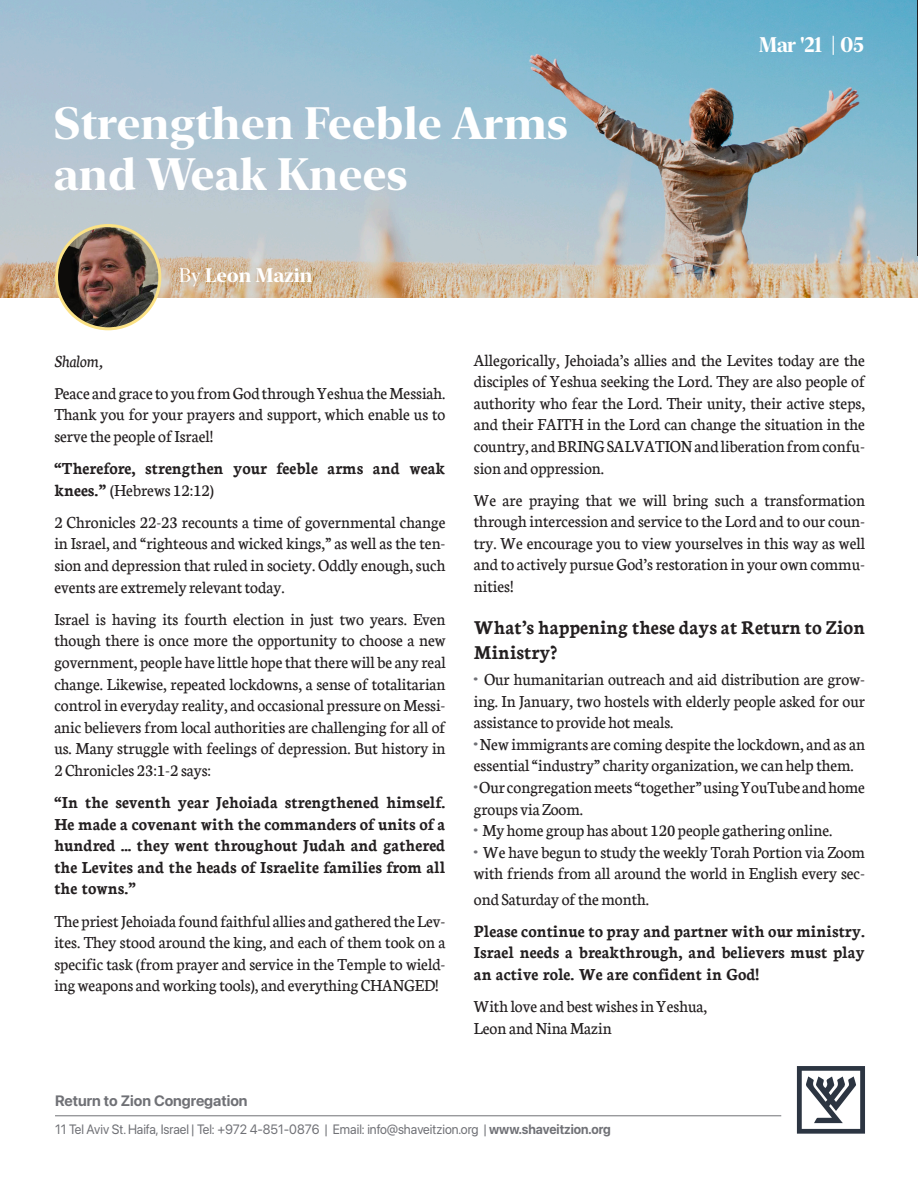
<style>
.page{position:relative;width:918px;height:1188px;background:#fff}
.page>*{position:absolute;margin:0;border:0;box-sizing:border-box;transform-origin:0 0}
.t1{font:700 45px "New York Extra Large";color:#fff}
.t2{font:700 21px/25.2px "Neuton";color:#231f20;scale:.96 1}
.t3{font:700 21px "New York Extra Large";letter-spacing:-.03em;color:#fff;scale:.95 1}
.t4{font:700 19.5px "New York Extra Large";color:#fff}
.t5{font:18px/21.6px "Neuton";color:#231f20;text-align:justify;scale:.96 1}
.t6{font:700 18px/21.6px "Neuton";color:#231f20;text-align:justify;scale:.96 1}
.t7{font:italic 18px "Neuton";color:#231f20;scale:.96 1}
.t8{font:700 15px "SF Pro Display";color:#707176}
.t9{font:13.5px "SF Pro Display";color:#707176;scale:.95 1}
.s1{font-weight:400}
.s2{font-weight:700;color:#707176}
.s3{font-weight:700}
</style>
<div class="page">
<img style="left:0;top:0;width:918px;height:298px">
<img style="left:57px;top:226px;width:103px;height:103px;border-radius:52px">
<div style="left:55px;top:224px;width:106px;height:106px;border:3px solid #fbe286;border-radius:50%"></div>
<svg style="left:797px;top:1066px;width:68px;height:68px"></svg>
<hr style="left:55px;top:1115px;width:726px;height:1px;background:#707176">
<hr style="left:917px;top:0;width:1px;height:255px;background:#231f20">
<p class="t1" style="left:54px;top:94px;width:516px">Strengthen Feeble Arms</p>
<p class="t1" style="left:54px;top:145px;width:356px">and Weak Knees</p>
<p class="t4" style="left:179px;top:263px;width:135px"><span class="s1">By</span> Leon Mazin</p>
<p class="t3" style="left:759px;top:32px;width:112px">Mar '21 | 05</p>
<p class="t7" style="left:54px;top:351px;width:52px">Shalom,</p>
<p class="t5" style="left:54px;top:382px;width:409px">Peace and grace to you from God through Yeshua the Messiah.<br>Thank you for your prayers and support, which enable us to serve the people of Israel!</p>
<p class="t6" style="left:54px;top:458px;width:409px">“Therefore, strengthen your feeble arms and weak knees.” <span class="s1">(Hebrews 12:12)</span></p>
<p class="t5" style="left:54px;top:511px;width:409px">2 Chronicles 22-23 recounts a time of governmental change in Israel, and “righteous and wicked kings,” as well as the ten&shy;sion and depression that ruled in society. Oddly enough, such events are extremely relevant today.</p>
<p class="t5" style="left:54px;top:608px;width:409px">Israel is having its fourth election in just two years. Even though there is once more the opportunity to choose a new government, people have little hope that there will be any real change. Likewise, repeated lockdowns, a sense of totalitarian control in everyday reality, and occasional pressure on Messi&shy;anic believers from local authorities are challenging for all of us. Many struggle with feelings of depression. But history in 2 Chronicles 23:1-2 says:</p>
<p class="t6" style="left:54px;top:791px;width:409px">“In the seventh year Jehoiada strengthened himself.<br>He made a covenant with the commanders of units of a hundred … they went throughout Judah and gathered the Levites and the heads of Israelite families from all the towns.”</p>
<p class="t5" style="left:54px;top:910px;width:409px">The priest Jehoiada found faithful allies and gathered the Lev&shy;ites. They stood around the king, and each of them took on a specific task (from prayer and service in the Temple to wield&shy;ing weapons and working tools), and everything CHANGED!</p>
<p class="t5" style="left:474px;top:349px;width:409px">Allegorically, Jehoiada’s allies and the Levites today are the disciples of Yeshua seeking the Lord. They are also people of authority who fear the Lord. Their unity, their active steps, and their FAITH in the Lord can change the situation in the country, and BRING SALVATION and liberation from confu&shy;sion and oppression.</p>
<p class="t5" style="left:474px;top:489px;width:409px">We are praying that we will bring such a transformation through intercession and service to the Lord and to our coun&shy;try. We encourage you to view yourselves in this way as well and to actively pursue God’s restoration in your own commu&shy;nities!</p>
<p class="t2" style="left:474px;top:614px;width:409px">What’s happening these days at Return to Zion<br>Ministry?</p>
<p class="t5" style="left:474px;top:669px;width:409px"><span class="s2">•</span> Our humanitarian outreach and aid distribution are grow&shy;ing. In January, two hostels with elderly people asked for our assistance to provide hot meals.</p>
<p class="t5" style="left:474px;top:733px;width:409px"><span class="s2">•</span> New immigrants are coming despite the lockdown, and as an essential “industry” charity organization, we can help them.</p>
<p class="t5" style="left:474px;top:777px;width:409px"><span class="s2">•</span> Our congregation meets “together” using YouTube and home groups via Zoom.</p>
<p class="t5" style="left:474px;top:820px;width:375px"><span class="s2">•</span> My home group has about 120 people gathering online.</p>
<p class="t5" style="left:474px;top:841px;width:409px"><span class="s2">•</span> We have begun to study the weekly Torah Portion via Zoom with friends from all around the world in English every sec-</p>
<p class="t5" style="left:474px;top:888px;width:184px">ond Saturday of the month.</p>
<p class="t6" style="left:474px;top:920px;width:409px">Please continue to pray and partner with our ministry.<br>Israel needs a breakthrough, and believers must play an active role. We are confident in God!</p>
<p class="t5" style="left:474px;top:996px;width:245px">With love and best wishes in Yeshua,</p>
<p class="t5" style="left:474px;top:1017px;width:145px">Leon and Nina Mazin</p>
<p class="t8" style="left:55px;top:1092px;width:194px">Return to Zion Congregation</p>
<p class="t9" style="left:55px;top:1121px;width:586px">11 Tel Aviv St. Haifa, Israel | Tel: +972 4-851-0876 | Email: info@shaveitzion.org | <span class="s3">www.shaveitzion.org</span></p>
</div>
